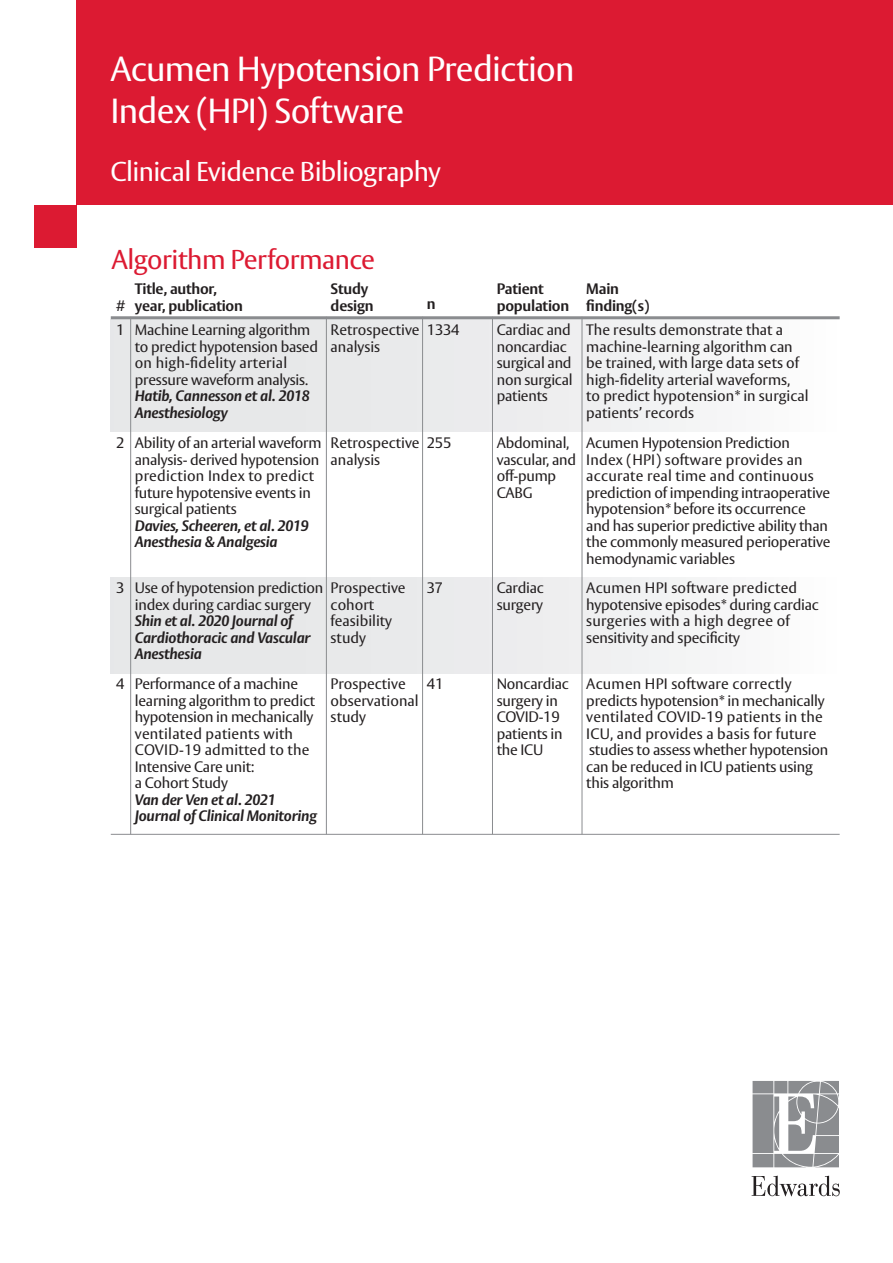
<style>
.page{position:relative;width:893px;height:1263px;background:#fff}
.page>*{position:absolute;margin:0;border:0;box-sizing:border-box;transform-origin:0 0}
.t1{font:34.5px/42px "Vesta Std";letter-spacing:-.02em;color:#fff}
.t2{font:27px "Vesta Std";letter-spacing:-.02em;color:#fff}
.t3{font:27px "Vesta Std";letter-spacing:-.02em;color:#dc1a32}
.t4{font:15px/16.5px "Vesta Std";letter-spacing:-.015em;color:#231f20}
.t5{font:italic 700 15px/16.5px "Vesta Std";letter-spacing:-.015em;color:#231f20}
.t6{font:700 15px/16.5px "Vesta Std";letter-spacing:-.015em;color:#231f20}
</style>
<div class="page">
<div style="left:77px;top:0;width:816px;height:205px;background:#dc1a32"></div>
<div style="left:111px;top:319px;width:729px;height:112px;background:linear-gradient(to right,#e2e3e4,#f9f9f9)"></div>
<hr style="left:111px;top:316px;width:729px;height:3px;background:#8a8c8f">
<hr style="left:111px;top:834px;width:729px;height:1px;background:#8a8c8f">
<div style="left:111px;top:577px;width:729px;height:96px;background:linear-gradient(to right,#e2e3e4,#f9f9f9)"></div>
<hr style="left:326px;top:317px;width:1px;height:517px;background:#8a8c8f">
<hr style="left:422px;top:317px;width:1px;height:517px;background:#8a8c8f">
<hr style="left:492px;top:317px;width:1px;height:517px;background:#8a8c8f">
<hr style="left:582px;top:317px;width:1px;height:517px;background:#8a8c8f">
<hr style="left:130px;top:317px;width:1px;height:517px;background:#8a8c8f">
<svg style="left:753px;top:1081px;width:86px;height:86px"></svg>
<svg style="left:752px;top:1175px;width:88px;height:21px"></svg>
<div style="left:34px;top:205px;width:43px;height:43px;background:#dc1a32"></div>
<h1 class="t1" style="left:111px;top:47px;width:466px">Acumen Hypotension Prediction<br>Index (HPI) Software</h1>
<h2 class="t2" style="left:111px;top:155px;width:332px">Clinical Evidence Bibliography</h2>
<h2 class="t3" style="left:111px;top:244px;width:265px">Algorithm Performance</h2>
<p class="t6" style="left:116px;top:297px;width:10px">#</p>
<p class="t6" style="left:135px;top:280px;width:110px">Title, author, year, publication</p>
<p class="t6" style="left:331px;top:280px;width:44px">Study design</p>
<p class="t6" style="left:427px;top:295px;width:10px">n</p>
<p class="t6" style="left:497px;top:280px;width:74px">Patient population</p>
<p class="t6" style="left:586px;top:280px;width:65px">Main finding(s)</p>
<p class="t4" style="left:135px;top:322px;width:185px;text-indent:-19px">1 Machine Learning algorithm to predict hypotension based on high-fidelity arterial pressure waveform analysis.</p>
<p class="t5" style="left:135px;top:388px;width:176px">Hatib, Cannesson et al. 2018<br>Anesthesiology</p>
<p class="t4" style="left:331px;top:322px;width:90px">Retrospective analysis</p>
<p class="t4" style="left:427px;top:322px;width:34px">1334</p>
<p class="t4" style="left:497px;top:322px;width:77px">Cardiac and noncardiac surgical and non surgical patients</p>
<p class="t4" style="left:586px;top:322px;width:224px">The results demonstrate that a machine-learning algorithm can be trained, with large data sets of high-fidelity arterial waveforms,<br>to predict hypotension* in surgical patients’ records</p>
<p class="t4" style="left:135px;top:435px;width:188px;text-indent:-19px">2 Ability of an arterial waveform analysis- derived hypotension prediction Index to predict future hypotensive events in surgical patients</p>
<p class="t5" style="left:135px;top:517px;width:175px">Davies, Scheeren, et al. 2019<br>Anesthesia &amp; Analgesia</p>
<p class="t4" style="left:116px;top:580px;width:208px;text-align:center">3 Use of hypotension prediction index during cardiac surgery</p>
<p class="t5" style="left:135px;top:613px;width:177px">Shin et al. 2020 Journal of<br>Cardiothoracic and Vascular<br>Anesthesia</p>
<p class="t4" style="left:331px;top:435px;width:90px">Retrospective analysis</p>
<p class="t4" style="left:427px;top:435px;width:26px">255</p>
<p class="t4" style="left:497px;top:435px;width:81px">Abdominal, vascular, and off-pump<br>CABG</p>
<p class="t4" style="left:586px;top:435px;width:246px">Acumen Hypotension Prediction<br>Index (HPI) software provides an accurate real time and continuous prediction of impending intraoperative hypotension* before its occurrence and has superior predictive ability than the commonly measured perioperative hemodynamic variables</p>
<p class="t4" style="left:331px;top:580px;width:77px">Prospective cohort feasibility study</p>
<p class="t4" style="left:427px;top:580px;width:18px">37</p>
<p class="t4" style="left:497px;top:580px;width:49px">Cardiac surgery</p>
<p class="t4" style="left:586px;top:580px;width:234px">Acumen HPI software predicted hypotensive episodes* during cardiac surgeries with a high degree of sensitivity and specificity</p>
<p class="t4" style="left:135px;top:675px;width:182px">Performance of a machine learning algorithm to predict hypotension in mechanically ventilated patients with<br>COVID-19 admitted to the<br>Intensive Care unit:<br>a Cohort Study</p>
<p class="t5" style="left:135px;top:791px;width:184px">Van der Ven et al. 2021<br>Journal of Clinical Monitoring</p>
<p class="t4" style="left:116px;top:675px;width:10px">4</p>
<p class="t4" style="left:331px;top:675px;width:89px">Prospective observational study</p>
<p class="t4" style="left:427px;top:675px;width:18px">41</p>
<p class="t4" style="left:497px;top:675px;width:74px">Noncardiac surgery in<br>COVID-19 patients in the ICU</p>
<p class="t4" style="left:586px;top:675px;width:243px">Acumen HPI software correctly predicts hypotension* in mechanically ventilated COVID-19 patients in the ICU, and provides a basis for future studies to assess whether hypotension can be reduced in ICU patients using this algorithm</p>
</div>
